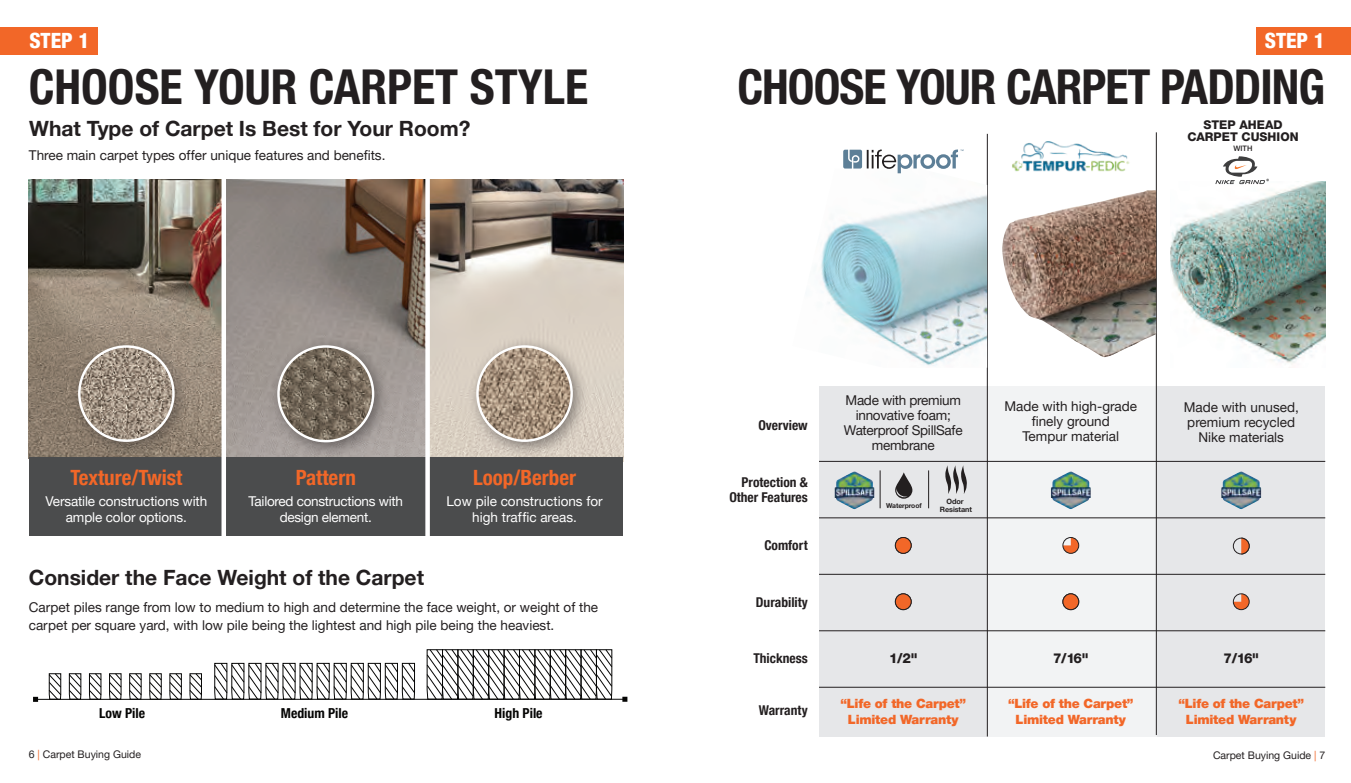
<style>
.page{position:relative;width:1351px;height:783px;background:#fff}
.page>*{position:absolute;margin:0;border:0;box-sizing:border-box;transform-origin:0 0}
.t1{font:700 condensed 48px "Helvetica Neue LT Pro";letter-spacing:-.02em;color:#231f20}
.t2{font:700 condensed 48px "Helvetica Neue LT Pro";color:#231f20}
.t3{font:700 21px "Helvetica Neue LT Pro";color:#231f20}
.t4{font:700 condensed 21px "Helvetica Neue LT Pro";color:#f26728}
.t5{font:800 condensed 21px "Helvetica Neue LT Pro";color:#fff}
.t6{font:700 condensed 13.8px "Helvetica Neue LT Pro";color:#050504}
.t7{font:13.5px/15px "Helvetica Neue LT Pro";color:#231f20;text-align:center}
.t8{font:13.5px/16.5px "Helvetica Neue LT Pro";letter-spacing:-.01em;color:#fff;text-align:center}
.t9{font:700 condensed 13.5px/15px "Helvetica Neue LT Pro";color:#231f20;text-align:right}
.t10{font:13.5px/15px "Helvetica Neue LT Pro";letter-spacing:-.02em;color:#231f20;text-align:center}
.t11{font:800 13.5px "Helvetica Neue LT Pro";color:#231f20}
.t12{font:900 12.75px/15.3px "Helvetica Neue LT Pro";letter-spacing:-.02em;color:#f26728;text-align:center}
.t13{font:800 12px/12px "Helvetica Neue LT Pro";color:#231f20;text-align:center}
.t14{font:10.5px "Helvetica Neue LT Pro";color:#231f20}
.t15{font:500 7.5px "Helvetica Neue LT Pro";color:#231f20}
.t16{font:700 7.2px/8.1px "Helvetica Neue LT Pro";letter-spacing:-.01em;color:#231f20;text-align:center}
.t17{font:700 6.75px "Helvetica Neue LT Std";letter-spacing:-.01em;color:#231f20}
.s1{color:#f26728}
</style>
<div class="page">
<div style="left:1156px;top:386px;width:169px;height:350px;background:#e6e7e9"></div>
<div style="left:987px;top:386px;width:169px;height:350px;background:#f2f3f4"></div>
<div style="left:819px;top:386px;width:168px;height:350px;background:#e6e7e9"></div>
<hr style="left:819px;top:686px;width:506px;height:1px;background:#231f20">
<hr style="left:819px;top:630px;width:506px;height:1px;background:#231f20">
<hr style="left:819px;top:574px;width:506px;height:1px;background:#231f20">
<hr style="left:819px;top:517px;width:506px;height:1px;background:#231f20">
<hr style="left:819px;top:461px;width:506px;height:1px;background:#231f20">
<hr style="left:987px;top:134px;width:1px;height:602px;background:#231f20">
<hr style="left:1156px;top:132px;width:1px;height:602px;background:#231f20">
<img style="left:430px;top:180px;width:193px;height:276px">
<div style="left:427px;top:456px;width:196px;height:79px;background:#4b4c4d"></div>
<img style="left:226px;top:180px;width:199px;height:276px">
<div style="left:224px;top:456px;width:203px;height:79px;background:#4b4c4d"></div>
<img style="left:29px;top:180px;width:192px;height:276px">
<div style="left:29px;top:456px;width:195px;height:79px;background:#4b4c4d"></div>
<div style="left:221px;top:171px;width:5px;height:368px;background:#fff"></div>
<div style="left:425px;top:171px;width:5px;height:368px;background:#fff"></div>
<div style="left:68px;top:335px;width:124px;height:124px;background:#231f20;opacity:.4"></div>
<img style="left:79px;top:346px;width:94px;height:94px;border-radius:47px">
<div style="left:78px;top:345px;width:97px;height:97px;border:2px solid #fff;border-radius:50%"></div>
<div style="left:268px;top:335px;width:123px;height:124px;background:#231f20;opacity:.5"></div>
<img style="left:278px;top:346px;width:95px;height:95px;border-radius:47px">
<div style="left:277px;top:345px;width:97px;height:97px;border:2px solid #fff;border-radius:50%"></div>
<div style="left:466px;top:335px;width:124px;height:124px;background:#231f20;opacity:.5"></div>
<img style="left:477px;top:346px;width:94px;height:94px;border-radius:47px">
<div style="left:476px;top:345px;width:97px;height:97px;border:2px solid #fff;border-radius:50%"></div>
<img style="left:820px;top:169px;width:167px;height:197px">
<img style="left:1002px;top:190px;width:154px;height:167px">
<div style="left:1256px;top:27px;width:95px;height:28px;background:#f26728"></div>
<div style="left:0;top:27px;width:98px;height:28px;background:#f26728"></div>
<img style="left:1012px;top:141px;width:118px;height:31px">
<svg style="left:843px;top:149px;width:120px;height:24px"></svg>
<img style="left:1221px;top:471px;width:40px;height:38px">
<svg style="left:1063px;top:537px;width:15px;height:16px"></svg>
<div style="left:1062px;top:537px;width:17px;height:16px;border:1px solid #231f20;border-radius:50%"></div>
<svg style="left:1233px;top:595px;width:16px;height:14px"></svg>
<div style="left:1233px;top:593px;width:16px;height:16px;border:1px solid #231f20;border-radius:50%"></div>
<div style="left:1233px;top:537px;width:16px;height:17px;border:1px solid #231f20;border-radius:50%"></div>
<svg style="left:1241px;top:537px;width:8px;height:17px"></svg>
<img style="left:1170px;top:182px;width:155px;height:182px">
<img style="left:1051px;top:471px;width:39px;height:38px">
<svg style="left:945px;top:465px;width:22px;height:28px"></svg>
<svg style="left:895px;top:472px;width:17px;height:26px"></svg>
<hr style="left:928px;top:470px;width:1px;height:38px;background:#231f20">
<hr style="left:880px;top:470px;width:1px;height:38px;background:#231f20">
<div style="left:1063px;top:593px;width:15px;height:16px;background:#f26728;border-radius:50%"></div>
<div style="left:1062px;top:593px;width:17px;height:16px;border:1px solid #231f20;border-radius:50%"></div>
<div style="left:895px;top:593px;width:16px;height:16px;background:#f26728;border-radius:50%"></div>
<div style="left:895px;top:593px;width:16px;height:16px;border:1px solid #231f20;border-radius:50%"></div>
<div style="left:895px;top:537px;width:16px;height:16px;background:#f26728;border-radius:50%"></div>
<div style="left:895px;top:537px;width:16px;height:16px;border:1px solid #231f20;border-radius:50%"></div>
<hr style="left:35px;top:698px;width:590px;height:1px;background:#050504">
<svg style="left:33px;top:696px;width:5px;height:5px"></svg>
<svg style="left:622px;top:696px;width:5px;height:5px"></svg>
<svg style="left:68px;top:673px;width:14px;height:27px"></svg>
<svg style="left:88px;top:673px;width:14px;height:27px"></svg>
<svg style="left:108px;top:673px;width:14px;height:27px"></svg>
<svg style="left:128px;top:673px;width:14px;height:27px"></svg>
<svg style="left:149px;top:673px;width:13px;height:27px"></svg>
<svg style="left:169px;top:673px;width:13px;height:27px"></svg>
<svg style="left:189px;top:673px;width:14px;height:27px"></svg>
<svg style="left:48px;top:673px;width:14px;height:27px"></svg>
<svg style="left:426px;top:649px;width:187px;height:51px"></svg>
<svg style="left:213px;top:662px;width:203px;height:37px"></svg>
<img style="left:834px;top:471px;width:40px;height:38px">
<svg style="left:1215px;top:156px;width:53px;height:28px"></svg>
<p class="t5" style="left:29px;top:28px;width:61px">STEP 1</p>
<p class="t5" style="left:1264px;top:28px;width:61px">STEP 1</p>
<p class="t2" style="left:29px;top:58px;width:561px">CHOOSE YOUR CARPET STYLE</p>
<p class="t1" style="left:737px;top:58px;width:589px">CHOOSE YOUR CARPET PADDING</p>
<p class="t3" style="left:29px;top:115px;width:443px">What Type of Carpet Is Best for Your Room?</p>
<p class="t7" style="left:29px;top:147px;width:358px">Three main carpet types offer unique features and benefits.</p>
<p class="t4" style="left:70px;top:464px;width:114px">Texture/Twist</p>
<p class="t4" style="left:296px;top:464px;width:62px">Pattern</p>
<p class="t4" style="left:473px;top:464px;width:104px">Loop/Berber</p>
<p class="t8" style="left:46px;top:492px;width:163px">Versatile constructions with ample color options.</p>
<p class="t8" style="left:249px;top:492px;width:156px">Tailored constructions with design element.</p>
<p class="t8" style="left:446px;top:492px;width:158px">Low pile constructions for high traffic areas.</p>
<p class="t3" style="left:29px;top:564px;width:397px">Consider the Face Weight of the Carpet</p>
<p class="t7" style="left:29px;top:597px;width:571px;line-height:18px;text-align:left">Carpet piles range from low to medium to high and determine the face weight, or weight of the carpet per square yard, with low pile being the lightest and high pile being the heaviest.</p>
<p class="t6" style="left:99px;top:704px;width:47px">Low Pile</p>
<p class="t6" style="left:281px;top:704px;width:69px">Medium Pile</p>
<p class="t6" style="left:494px;top:704px;width:50px">High Pile</p>
<p class="t13" style="left:1187px;top:119px;width:113px">STEP AHEAD<br>CARPET CUSHION</p>
<p class="t15" style="left:1233px;top:144px;width:21px">WITH</p>
<p class="t9" style="left:758px;top:418px;width:51px">Overview</p>
<p class="t9" style="left:729px;top:474px;width:80px">Protection &amp;<br>Other Features</p>
<p class="t9" style="left:764px;top:537px;width:45px">Comfort</p>
<p class="t9" style="left:756px;top:594px;width:53px">Durability</p>
<p class="t9" style="left:753px;top:650px;width:56px">Thickness</p>
<p class="t9" style="left:759px;top:702px;width:51px">Warranty</p>
<p class="t10" style="left:844px;top:392px;width:120px">Made with premium innovative foam;<br>Waterproof SpillSafe membrane</p>
<p class="t17" style="left:886px;top:501px;width:37px">Waterproof</p>
<p class="t16" style="left:940px;top:497px;width:34px">Odor<br>Resistant</p>
<p class="t7" style="left:1004px;top:398px;width:134px">Made with high-grade finely ground<br>Tempur material</p>
<p class="t7" style="left:1183px;top:399px;width:117px">Made with unused, premium recycled<br>Nike materials</p>
<p class="t11" style="left:889px;top:650px;width:30px">1/2"</p>
<p class="t11" style="left:1053px;top:650px;width:37px">7/16"</p>
<p class="t11" style="left:1223px;top:650px;width:37px">7/16"</p>
<p class="t12" style="left:840px;top:695px;width:127px">“Life of the Carpet”<br>Limited Warranty</p>
<p class="t12" style="left:1008px;top:695px;width:127px">“Life of the Carpet”<br>Limited Warranty</p>
<p class="t12" style="left:1178px;top:695px;width:127px">“Life of the Carpet”<br>Limited Warranty</p>
<p class="t14" style="left:29px;top:747px;width:114px">6 <span class="s1">|</span> Carpet Buying Guide</p>
<p class="t14" style="left:1213px;top:748px;width:114px">Carpet Buying Guide <span class="s1">|</span> 7</p>
</div>
